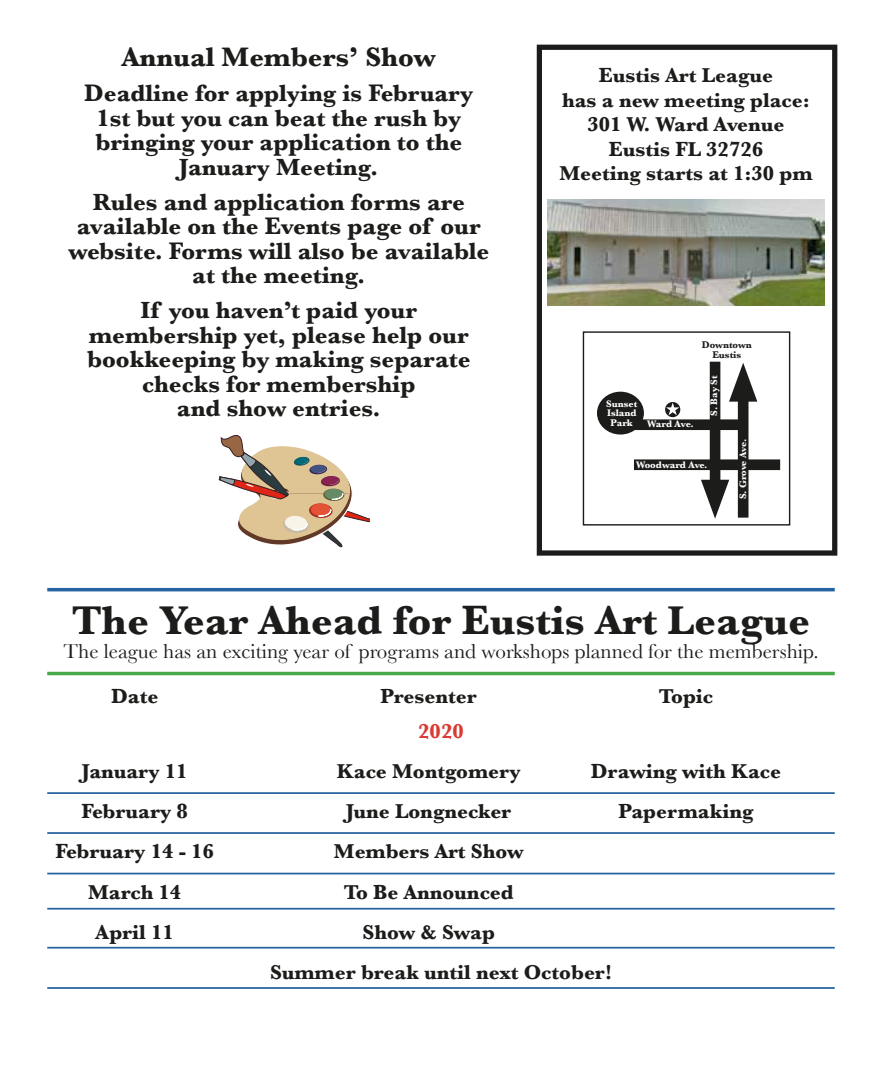
<style>
.page{position:relative;width:882px;height:1071px;background:#fff}
.page>*{position:absolute;margin:0;border:0;box-sizing:border-box;transform-origin:0 0}
.t1{font:700 42px "Baskerville";color:#1c1c1a}
.t2{font:700 28px "Baskerville";color:#1c1c1a}
.t3{font:700 24.5px/24.5px "Baskerville";color:#1c1c1a;text-align:center}
.t4{font:700 21px/24.5px "Baskerville";color:#1c1c1a}
.t5{font:21px "Baskerville";color:#1c1c1a}
.t6{font:700 21px "Baskerville";color:#da3a32}
.t7{font:700 9.97px/10px "Baskerville";color:#fff;text-align:center}
.t8{font:700 9.97px/10px "Baskerville";color:#1c1c1a;text-align:center}
</style>
<div class="page">
<hr style="left:47px;top:672px;width:788px;height:3px;background:#46a94a">
<hr style="left:47px;top:588px;width:788px;height:3px;background:#2663a2">
<img style="left:548px;top:199px;width:277px;height:107px">
<div style="left:583px;top:331px;width:207px;height:195px;border:1px solid #1c1c1a"></div>
<div style="left:738px;top:385px;width:10px;height:133px;background:#1c1c1a"></div>
<svg style="left:729px;top:363px;width:28px;height:39px"></svg>
<div style="left:710px;top:362px;width:10px;height:134px;background:#1c1c1a"></div>
<svg style="left:701px;top:480px;width:28px;height:39px"></svg>
<div style="left:634px;top:459px;width:146px;height:11px;background:#1c1c1a"></div>
<div style="left:634px;top:419px;width:112px;height:11px;background:#1c1c1a"></div>
<div style="left:597px;top:392px;width:47px;height:43px;background:#1c1c1a;border-radius:50%"></div>
<svg style="left:665px;top:402px;width:15px;height:15px"></svg>
<hr style="left:47px;top:792px;width:788px;height:2px;background:#2663a2">
<hr style="left:47px;top:832px;width:788px;height:2px;background:#2663a2">
<hr style="left:47px;top:947px;width:788px;height:2px;background:#2663a2">
<hr style="left:47px;top:987px;width:788px;height:2px;background:#2663a2">
<hr style="left:47px;top:873px;width:788px;height:1px;background:#2663a2">
<hr style="left:47px;top:908px;width:788px;height:2px;background:#2663a2">
<div style="left:537px;top:45px;width:300px;height:511px;border:5px solid #1c1c1a"></div>
<svg style="left:219px;top:435px;width:151px;height:112px"></svg>
<p class="t2" style="left:122px;top:41px;width:315px">Annual Members’ Show</p>
<p class="t3" style="left:84px;top:81px;width:390px">Deadline for applying is February<br>1st but you can beat the rush by bringing your application to the<br>January Meeting.</p>
<p class="t3" style="left:68px;top:189px;width:422px">Rules and application forms are available on the Events page of our website. Forms will also be available at the meeting.</p>
<p class="t3" style="left:87px;top:298px;width:385px">If you haven’t paid your membership yet, please help our bookkeeping by making separate checks for membership<br>and show entries.</p>
<p class="t4" style="left:559px;top:63px;width:255px;text-align:center">Eustis Art League<br>has a new meeting place:<br>301 W. Ward Avenue<br>Eustis FL 32726<br>Meeting starts at 1:30 pm</p>
<p class="t7" style="left:606px;top:398px;width:33px">Sunset<br>Island<br>Park</p>
<p class="t7" style="left:647px;top:419px;width:48px">Ward Ave.</p>
<p class="t8" style="left:702px;top:340px;width:52px">Downtown<br>Eustis</p>
<p class="t7" style="left:709px;top:416px;width:42px;rotate:-90deg">S. Bay St</p>
<p class="t7" style="left:636px;top:459px;width:73px">Woodward Ave.</p>
<p class="t7" style="left:738px;top:499px;width:62px;rotate:-90deg">S. Grove Ave.</p>
<h1 class="t1" style="left:72px;top:596px;width:740px">The Year Ahead for Eustis Art League</h1>
<p class="t5" style="left:63px;top:639px;width:757px">The league has an exciting year of programs and workshops planned for the membership.</p>
<p class="t4" style="left:111px;top:684px;width:49px">Date</p>
<p class="t4" style="left:381px;top:684px;width:98px">Presenter</p>
<p class="t4" style="left:659px;top:684px;width:56px">Topic</p>
<p class="t6" style="left:418px;top:719px;width:47px">2020</p>
<p class="t4" style="left:82px;top:759px;width:107px">January 11</p>
<p class="t4" style="left:337px;top:759px;width:185px">Kace Montgomery</p>
<p class="t4" style="left:591px;top:759px;width:192px">Drawing with Kace</p>
<p class="t4" style="left:81px;top:799px;width:108px">February 8</p>
<p class="t4" style="left:346px;top:799px;width:167px">June Longnecker</p>
<p class="t4" style="left:619px;top:799px;width:136px">Papermaking</p>
<p class="t4" style="left:56px;top:839px;width:160px">February 14 - 16</p>
<p class="t4" style="left:334px;top:839px;width:191px">Members Art Show</p>
<p class="t4" style="left:88px;top:880px;width:95px">March 14</p>
<p class="t4" style="left:344px;top:880px;width:172px">To Be Announced</p>
<p class="t4" style="left:96px;top:920px;width:80px">April 11</p>
<p class="t4" style="left:270px;top:912px;width:343px;line-height:40.2px;text-indent:93px">Show &amp; Swap<br>Summer break until next October!</p>
</div>
